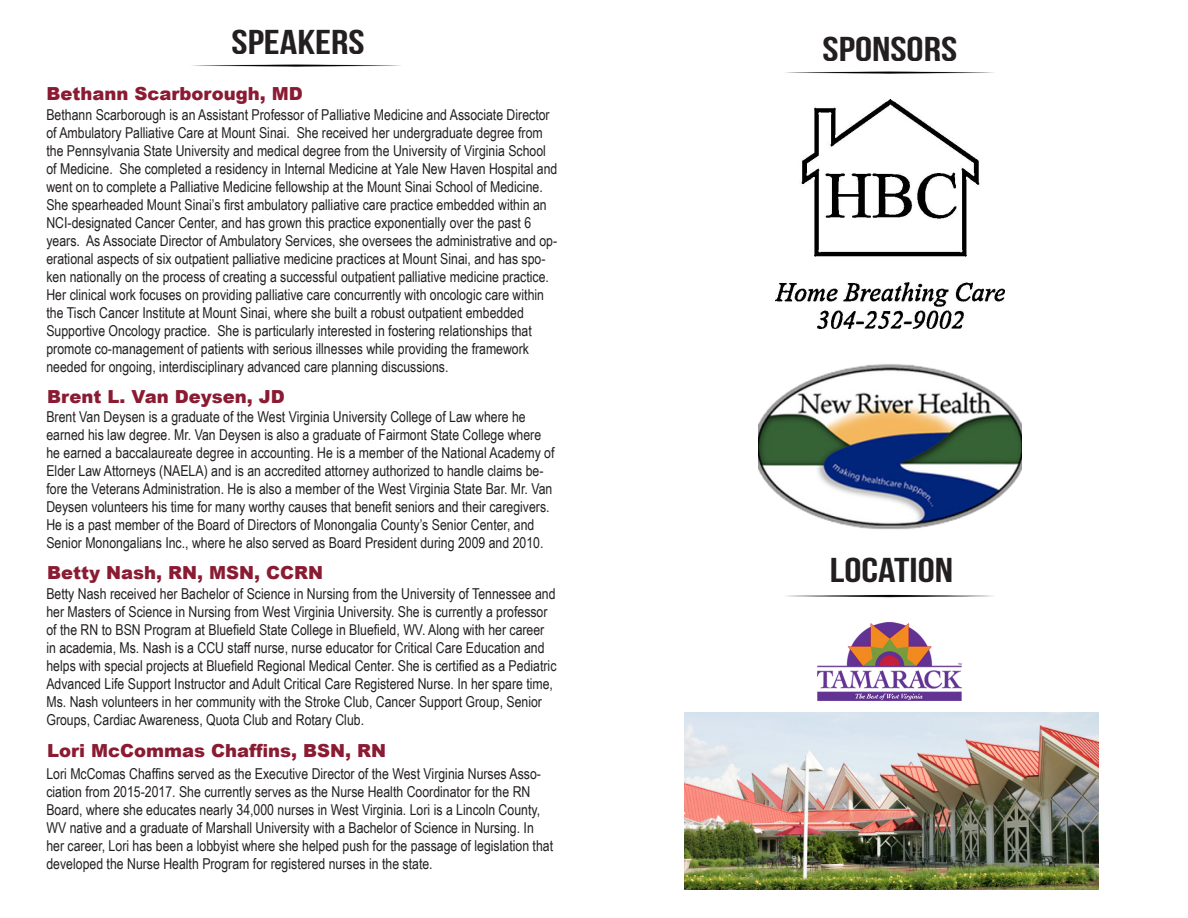
<style>
.page{position:relative;width:1188px;height:918px;background:#fff}
.page>*{position:absolute;margin:0;border:0;box-sizing:border-box;transform-origin:0 0}
.t1{font:34.5px "Bebas Neue";color:#231f20;scale:1.25 1}
.t2{font:900 18px "Arial";color:#8a1b32}
.t3{font:15px/18px "Arial Narrow";color:#231f20}
</style>
<div class="page">
<img style="left:818px;top:623px;width:144px;height:77px">
<img style="left:684px;top:712px;width:415px;height:178px">
<img style="left:192px;top:64px;width:209px;height:3px">
<img style="left:785px;top:71px;width:209px;height:3px">
<img style="left:786px;top:594px;width:207px;height:4px">
<img style="left:775px;top:99px;width:229px;height:229px">
<img style="left:758px;top:364px;width:264px;height:166px">
<p class="t1" style="left:232px;top:24px;width:108px">SPEAKERS</p>
<p class="t2" style="left:46px;top:80px;width:258px">Bethann Scarborough, MD</p>
<p class="t3" style="left:46px;top:105px;width:513px">Bethann Scarborough is an Assistant Professor of Palliative Medicine and Associate Director of Ambulatory Palliative Care at Mount Sinai. She received her undergraduate degree from the Pennsylvania State University and medical degree from the University of Virginia School of Medicine. She completed a residency in Internal Medicine at Yale New Haven Hospital and went on to complete a Palliative Medicine fellowship at the Mount Sinai School of Medicine.</p>
<p class="t3" style="left:46px;top:195px;width:512px">She spearheaded Mount Sinai’s first ambulatory palliative care practice embedded within an NCI-designated Cancer Center, and has grown this practice exponentially over the past 6 years. As Associate Director of Ambulatory Services, she oversees the administrative and op&shy;erational aspects of six outpatient palliative medicine practices at Mount Sinai, and has spo&shy;ken nationally on the process of creating a successful outpatient palliative medicine practice.<br>Her clinical work focuses on providing palliative care concurrently with oncologic care within the Tisch Cancer Institute at Mount Sinai, where she built a robust outpatient embedded</p>
<p class="t3" style="left:46px;top:321px;width:487px">Supportive Oncology practice. She is particularly interested in fostering relationships that</p>
<p class="t3" style="left:46px;top:339px;width:484px">promote co-management of patients with serious illnesses while providing the framework needed for ongoing, interdisciplinary advanced care planning discussions.</p>
<p class="t2" style="left:47px;top:383px;width:239px">Brent L. Van Deysen, JD</p>
<p class="t3" style="left:46px;top:408px;width:510px">Brent Van Deysen is a graduate of the West Virginia University College of Law where he earned his law degree. Mr. Van Deysen is also a graduate of Fairmont State College where he earned a baccalaureate degree in accounting. He is a member of the National Academy of Elder Law Attorneys (NAELA) and is an accredited attorney authorized to handle claims be&shy;fore the Veterans Administration. He is also a member of the West Virginia State Bar. Mr. Van Deysen volunteers his time for many worthy causes that benefit seniors and their caregivers.<br>He is a past member of the Board of Directors of Monongalia County’s Senior Center, and Senior Monongalians Inc., where he also served as Board President during 2009 and 2010.</p>
<p class="t1" style="left:823px;top:30px;width:109px">SPONSORS</p>
<p class="t2" style="left:47px;top:559px;width:277px">Betty Nash, RN, MSN, CCRN</p>
<p class="t1" style="left:830px;top:551px;width:100px">LOCATION</p>
<p class="t3" style="left:46px;top:584px;width:512px">Betty Nash received her Bachelor of Science in Nursing from the University of Tennessee and her Masters of Science in Nursing from West Virginia University. She is currently a professor of the RN to BSN Program at Bluefield State College in Bluefield, WV. Along with her career in academia, Ms. Nash is a CCU staff nurse, nurse educator for Critical Care Education and helps with special projects at Bluefield Regional Medical Center. She is certified as a Pediatric Advanced Life Support Instructor and Adult Critical Care Registered Nurse. In her spare time, Ms. Nash volunteers in her community with the Stroke Club, Cancer Support Group, Senior Groups, Cardiac Awareness, Quota Club and Rotary Club.</p>
<p class="t2" style="left:47px;top:737px;width:340px">Lori McCommas Chaffins, BSN, RN</p>
<p class="t3" style="left:46px;top:764px;width:508px">Lori McComas Chaffins served as the Executive Director of the West Virginia Nurses Asso&shy;ciation from 2015-2017. She currently serves as the Nurse Health Coordinator for the RN Board, where she educates nearly 34,000 nurses in West Virginia. Lori is a Lincoln County, WV native and a graduate of Marshall University with a Bachelor of Science in Nursing. In her career, Lori has been a lobbyist where she helped push for the passage of legislation that developed the Nurse Health Program for registered nurses in the state.</p>
</div>
